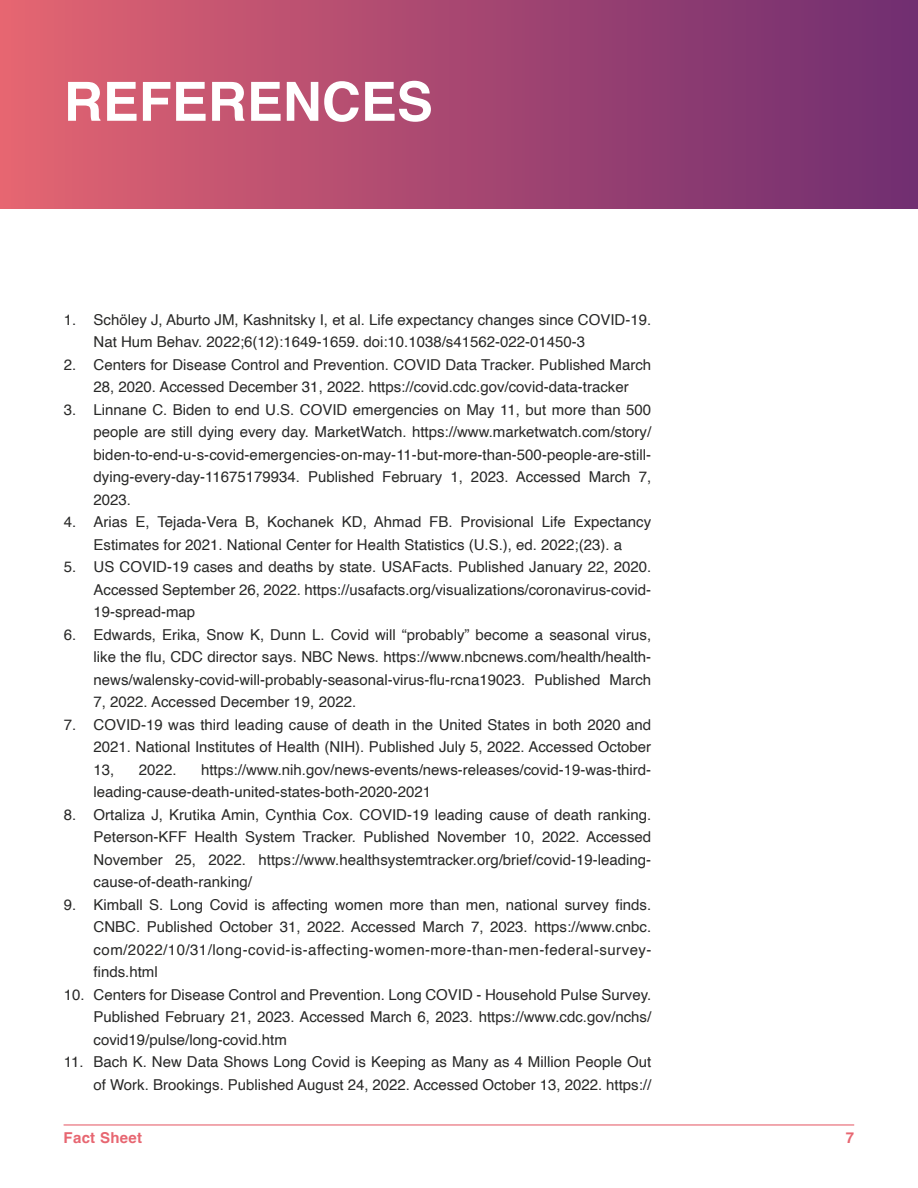
<style>
.page{position:relative;width:918px;height:1188px;background:#fff}
.page>*{position:absolute;margin:0;border:0;box-sizing:border-box;transform-origin:0 0}
.Titles{font:700 54px "Helvetica";color:#fff}
.t1{font:15px/22.5px "Helvetica";color:#282827;text-align:justify}
.t2{font:700 15px "Helvetica";letter-spacing:.02em;color:#e76671}
</style>
<div class="page">
<hr style="left:64px;top:1124px;width:790px;height:2px;background:#e76671">
<div style="left:0;top:0;width:918px;height:209px;background:linear-gradient(to right,#e36471,#6f2d71)"></div>
<p class="Titles" style="left:64px;top:69px;width:371px">REFERENCES</p>
<p class="t1" style="left:94px;top:309px;width:559px;text-indent:-30px">1. Schöley J, Aburto JM, Kashnitsky I, et al. Life expectancy changes since COVID-19.<br>Nat Hum Behav. 2022;6(12):1649-1659. doi:10.1038/s41562-022-01450-3</p>
<p class="t1" style="left:64px;top:354px;width:589px;text-align:center">2. Centers for Disease Control and Prevention. COVID Data Tracker. Published March<br>28, 2020. Accessed December 31, 2022. https://covid.cdc.gov/covid-data-tracker</p>
<p class="t1" style="left:94px;top:399px;width:559px;text-indent:-30px">3. Linnane C. Biden to end U.S. COVID emergencies on May 11, but more than 500 people are still dying every day. MarketWatch. https://www.marketwatch.com/story/ biden-to-end-u-s-covid-emergencies-on-may-11-but-more-than-500-people-are-still&shy;dying-every-day-11675179934. Published February 1, 2023. Accessed March 7, 2023.</p>
<p class="t1" style="left:64px;top:511px;width:589px;text-align:center">4. Arias E, Tejada-Vera B, Kochanek KD, Ahmad FB. Provisional Life Expectancy<br>Estimates for 2021. National Center for Health Statistics (U.S.), ed. 2022;(23). a</p>
<p class="t1" style="left:94px;top:556px;width:559px;text-indent:-30px">5. US COVID-19 cases and deaths by state. USAFacts. Published January 22, 2020.<br>Accessed September 26, 2022. https://usafacts.org/visualizations/coronavirus-covid-19-spread-map</p>
<p class="t1" style="left:94px;top:624px;width:559px;text-indent:-30px">6. Edwards, Erika, Snow K, Dunn L. Covid will “probably” become a seasonal virus, like the flu, CDC director says. NBC News. https://www.nbcnews.com/health/health&shy;news/walensky-covid-will-probably-seasonal-virus-flu-rcna19023. Published March 7, 2022. Accessed December 19, 2022.</p>
<p class="t1" style="left:94px;top:714px;width:559px;text-indent:-30px">7. COVID-19 was third leading cause of death in the United States in both 2020 and 2021. National Institutes of Health (NIH). Published July 5, 2022. Accessed October 13,</p>
<p class="t1" style="left:94px;top:759px;width:559px;text-indent:108px">https://www.nih.gov/news-events/news-releases/covid-19-was-third&shy;leading-cause-death-united-states-both-2020-2021</p>
<p class="t1" style="left:94px;top:804px;width:559px;text-indent:-30px">8. Ortaliza J, Krutika Amin, Cynthia Cox. COVID-19 leading cause of death ranking.<br>Peterson-KFF Health System Tracker. Published November 10, 2022. Accessed November 25, 2022. https://www.healthsystemtracker.org/brief/covid-19-leading&shy;cause-of-death-ranking/</p>
<p class="t1" style="left:94px;top:894px;width:559px;text-indent:-30px">9. Kimball S. Long Covid is affecting women more than men, national survey finds.<br>CNBC. Published October 31, 2022. Accessed March 7, 2023. https://www.cnbc. com/2022/10/31/long-covid-is-affecting-women-more-than-men-federal-survey&shy;finds.html</p>
<p class="t1" style="left:94px;top:984px;width:559px;text-indent:-30px">10. Centers for Disease Control and Prevention. Long COVID - Household Pulse Survey.<br>Published February 21, 2023. Accessed March 6, 2023. https://www.cdc.gov/nchs/ covid19/pulse/long-covid.htm</p>
<p class="t1" style="left:64px;top:1051px;width:589px;text-align:right">11. Bach K. New Data Shows Long Covid is Keeping as Many as 4 Million People Out of Work. Brookings. Published August 24, 2022. Accessed October 13, 2022. https://</p>
<p class="t1" style="left:139px;top:759px;width:39px">2022.</p>
<p class="t2" style="left:64px;top:1129px;width:80px">Fact Sheet</p>
<p class="t2" style="left:846px;top:1129px;width:10px">7</p>
</div>
